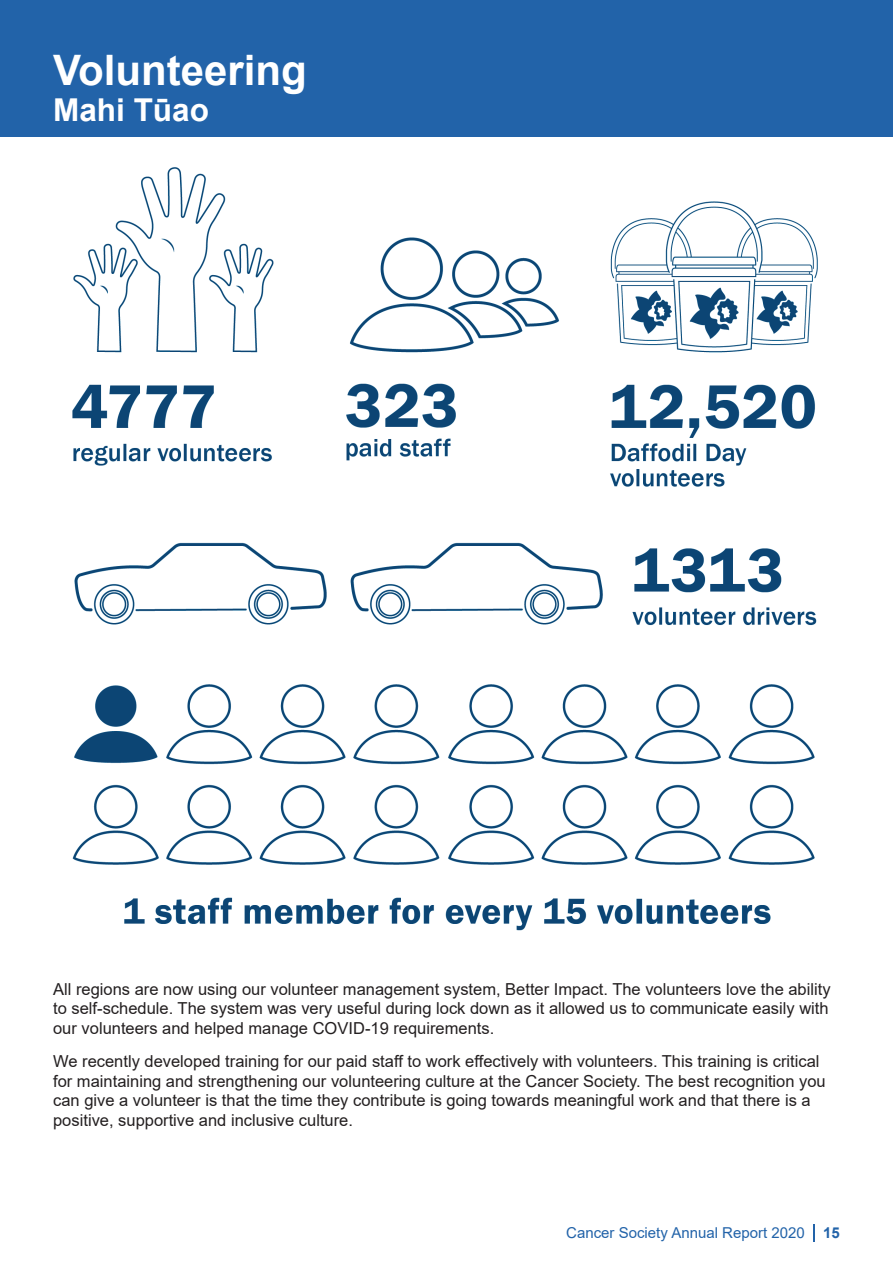
<style>
.page{position:relative;width:893px;height:1263px;background:#fff}
.page>*{position:absolute;margin:0;border:0;box-sizing:border-box;transform-origin:0 0}
.t1{font:700 42px "Arial";color:#fff}
.t2{font:700 31.5px "Arial";color:#fff}
.t3{font:16.5px/19.8px "Arial";color:#231f20;text-align:justify}
.t4{font:15px "Arial";color:#2263a9}
.s1{font-weight:700}
</style>
<div class="page">
<div style="left:0;top:0;width:893px;height:136px;background:#2263a9"></div>
<img style="left:72px;top:167px;width:746px;height:764px">
<svg style="left:813px;top:1224px;width:2px;height:17px"></svg>
<h1 class="t1" style="left:53px;top:40px;width:255px">Volunteering</h1>
<h2 class="t2" style="left:53px;top:87px;width:157px">Mahi Tūao</h2>
<p class="t3" style="left:53px;top:979px;width:779px">All regions are now using our volunteer management system, Better Impact. The volunteers love the ability to self-schedule. The system was very useful during lock down as it allowed us to communicate easily with our volunteers and helped manage COVID-19 requirements.</p>
<p class="t3" style="left:53px;top:1051px;width:774px;text-align:left">We recently developed training for our paid staff to work effectively with volunteers. This training is critical for maintaining and strengthening our volunteering culture at the Cancer Society. The best recognition you can give a volunteer is that the time they contribute is going towards meaningful work and that there is a positive, supportive and inclusive culture.</p>
<p class="t4" style="left:566px;top:1222px;width:275px">Cancer Society Annual Report 2020 <span class="s1">15</span></p>
</div>
